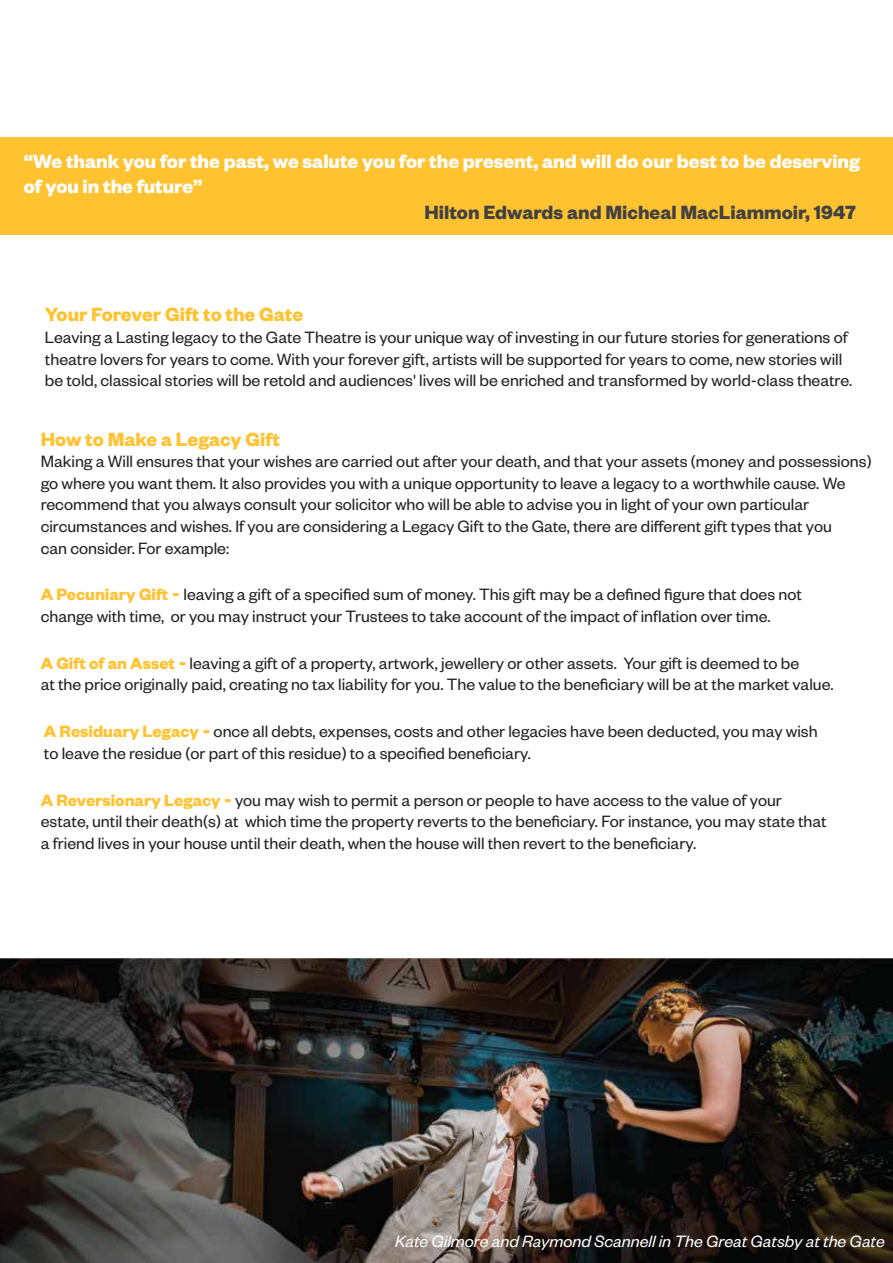
<style>
.page{position:relative;width:893px;height:1263px;background:#fff}
.page>*{position:absolute;margin:0;border:0;box-sizing:border-box;transform-origin:0 0}
.t1{font:700 21px/25.2px "Founders Grotesk";color:#fff}
.t2{font:700 21px "Founders Grotesk";color:#ffc332}
.t3{font:700 21px "Founders Grotesk";color:#424243}
.t4{font:18px/21.6px "Founders Grotesk";color:#231f20}
.t5{font:italic 18px "Founders Grotesk";color:#fff}
.s1{font-weight:700;color:#ffc332}
.s2{font-weight:700;font-size:21px;color:#ffc332}
</style>
<div class="page">
<div style="left:0;top:137px;width:893px;height:98px;background:#ffc332"></div>
<img style="left:0;top:958px;width:893px;height:305px">
<p class="t1" style="left:24px;top:148px;width:838px">“We thank you for the past, we salute you for the present, and will do our best to be deserving of you in the future”</p>
<p class="t3" style="left:425px;top:199px;width:433px">Hilton Edwards and Micheal MacLiammoir, 1947</p>
<p class="t2" style="left:45px;top:301px;width:260px">Your Forever Gift to the Gate</p>
<p class="t4" style="left:45px;top:326px;width:809px">Leaving a Lasting legacy to the Gate Theatre is your unique way of investing in our future stories for generations of theatre lovers for years to come. With your forever gift, artists will be supported for years to come, new stories will be told, classical stories will be retold and audiences' lives will be enriched and transformed by world-class theatre.</p>
<p class="t2" style="left:41px;top:425px;width:241px">How to Make a Legacy Gift</p>
<p class="t4" style="left:41px;top:450px;width:833px">Making a Will ensures that your wishes are carried out after your death, and that your assets (money and possessions) go where you want them. It also provides you with a unique opportunity to leave a legacy to a worthwhile cause. We recommend that you always consult your solicitor who will be able to advise you in light of your own particular circumstances and wishes. If you are considering a Legacy Gift to the Gate, there are different gift types that you<br>can consider. For example:</p>
<p class="t4" style="left:41px;top:583px;width:763px"><span class="s1">A Pecuniary Gift</span> <span class="s2">-</span> leaving a gift of a specified sum of money. This gift may be a defined figure that does not change with time, or you may instruct your Trustees to take account of the impact of inflation over time.</p>
<p class="t4" style="left:41px;top:651px;width:794px"><span class="s1">A Gift of an Asset</span> <span class="s2">-</span> leaving a gift of a property, artwork, jewellery or other assets. Your gift is deemed to be<br>at the price originally paid, creating no tax liability for you. The value to the beneficiary will be at the market value.</p>
<p class="t4" style="left:44px;top:720px;width:775px"><span class="s1">A Residuary Legacy</span> <span class="s2">-</span> once all debts, expenses, costs and other legacies have been deducted, you may wish to leave the residue (or part of this residue) to a specified beneficiary.</p>
<p class="t4" style="left:41px;top:788px;width:787px"><span class="s1">A Reversionary Legacy</span> <span class="s2">-</span> you may wish to permit a person or people to have access to the value of your estate, until their death(s) at which time the property reverts to the beneficiary. For instance, you may state that a friend lives in your house until their death, when the house will then revert to the beneficiary.</p>
<p class="t5" style="left:395px;top:1231px;width:491px">Kate Gilmore and Raymond Scannell in The Great Gatsby at the Gate</p>
</div>
